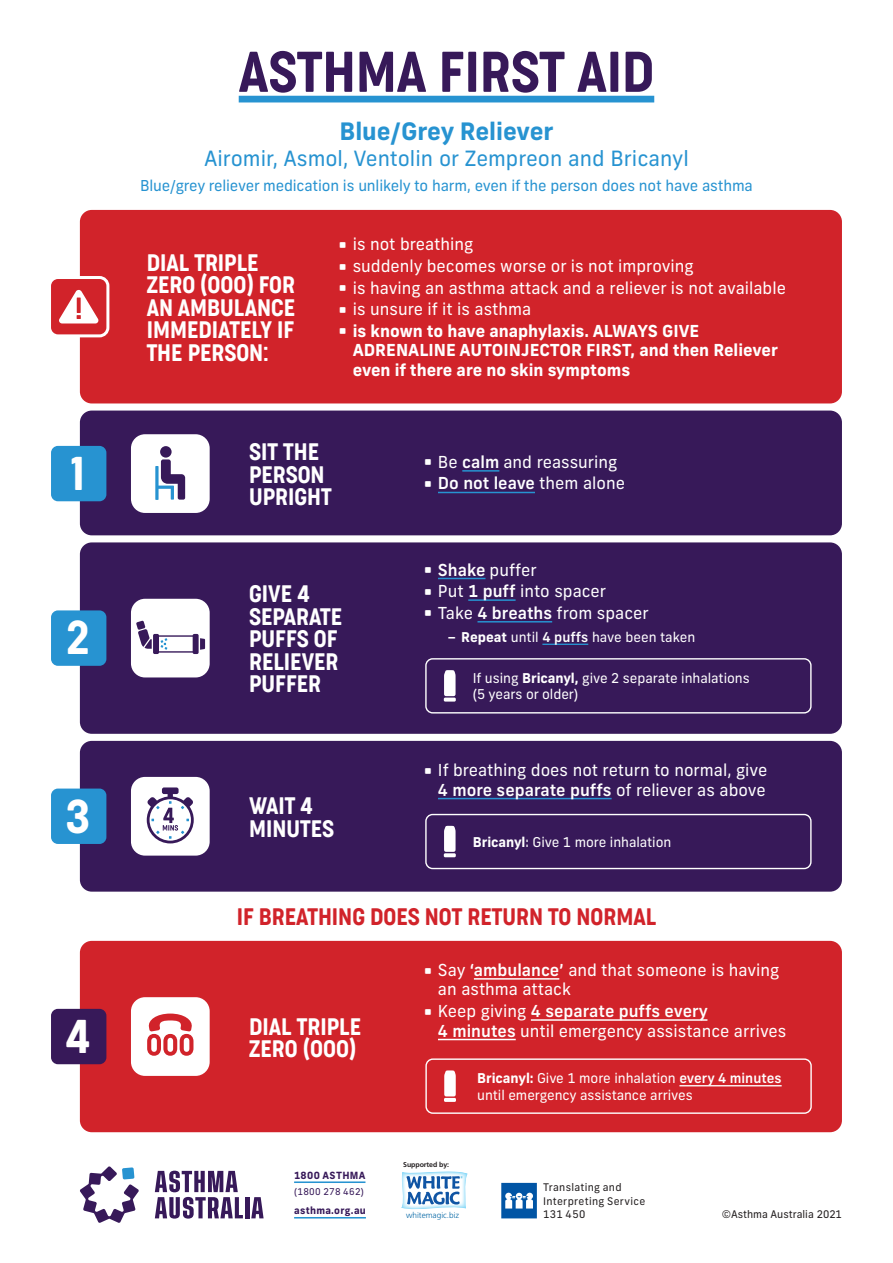
<style>
.page{position:relative;width:893px;height:1263px;background:#fff}
.page>*{position:absolute;margin:0;border:0;box-sizing:border-box;transform-origin:0 0}
.t1{font:300 54px "Cocogoose Condensed";color:#371959}
.t2{font:300 44.7px "Cocogoose Condensed";color:#fff}
.t3{font:700 24px "Frank New";color:#2793d1}
.Heading_1{font:300 22.5px/22.5px "Cocogoose Condensed";color:#fff}
.t4{font:300 22.5px "Cocogoose Condensed";color:#d1232a}
.t5{font:21px "Frank New";color:#2793d1}
.t6{font:16.5px/19.5px "Frank New";color:#fff}
.t7{font:700 16.5px/19.5px "Frank New";color:#fff}
.t8{font:500 16.5px "Frank New";color:#fff}
.t9{font:15px "Frank New";letter-spacing:-.01em;color:#2793d1}
.t10{font:13.5px/16.5px "Frank New";letter-spacing:-.005em;color:#fff}
.t11{font:10.5px/13.5px "Frank New";letter-spacing:.025em;color:#231f20}
.t12{font:10.5px "Frank New";color:#231f20}
.t13{font:700 9.9px "Frank New";letter-spacing:.035em;color:#371959}
.t14{font:9.3px "Frank New";letter-spacing:.035em;color:#371959}
.t15{font:300 8.25px "Frutiger LT Std";color:#0065a4}
.t16{font:700 7.05px "Frutiger LT Std";letter-spacing:-.01em;color:#231f20}
.s1{font-weight:500}
.s2{font-weight:400}
.s3{font-weight:700}
</style>
<div class="page">
<svg style="left:401px;top:1171px;width:67px;height:39px"></svg>
<svg style="left:501px;top:1183px;width:36px;height:35px"></svg>
<svg style="left:155px;top:1171px;width:88px;height:47px"></svg>
<hr style="left:245px;top:1197px;width:4px;height:21px;background:#371959">
<svg style="left:251px;top:1197px;width:13px;height:21px"></svg>
<svg style="left:80px;top:1166px;width:59px;height:57px"></svg>
<hr style="left:294px;top:1181px;width:71px;height:2px;background:#2793d1">
<hr style="left:294px;top:1217px;width:72px;height:1px;background:#2793d1">
<div style="left:80px;top:210px;width:762px;height:193px;background:#d1232a;border-radius:12px"></div>
<div style="left:50px;top:277px;width:58px;height:59px;background:#d1232a;border-radius:8px"></div>
<div style="left:48px;top:276px;width:61px;height:61px;border:3px solid #fff;border-radius:8px"></div>
<svg style="left:59px;top:290px;width:40px;height:33px"></svg>
<svg style="left:77px;top:298px;width:4px;height:15px"></svg>
<div style="left:239px;top:96px;width:415px;height:6px;background:#2793d1"></div>
<div style="left:80px;top:741px;width:762px;height:151px;background:#371959;border-radius:12px"></div>
<div style="left:131px;top:777px;width:79px;height:79px;background:#fff;border-radius:14px"></div>
<svg style="left:147px;top:787px;width:47px;height:56px"></svg>
<div style="left:51px;top:788px;width:55px;height:56px;background:#2793d1;border-radius:7px"></div>
<hr style="left:438px;top:798px;width:174px;height:1px;background:#2793d1">
<div style="left:425px;top:814px;width:387px;height:55px;border:1px solid #fff;border-radius:7px"></div>
<svg style="left:444px;top:826px;width:12px;height:26px"></svg>
<svg style="left:444px;top:853px;width:12px;height:4px"></svg>
<div style="left:80px;top:941px;width:762px;height:191px;background:#d1232a;border-radius:12px"></div>
<div style="left:131px;top:997px;width:79px;height:79px;background:#fff;border-radius:14px"></div>
<svg style="left:147px;top:1013px;width:46px;height:43px"></svg>
<div style="left:51px;top:1009px;width:55px;height:55px;background:#371959;border-radius:7px"></div>
<hr style="left:474px;top:978px;width:85px;height:2px;background:#fff">
<hr style="left:531px;top:1019px;width:176px;height:2px;background:#fff">
<hr style="left:438px;top:1039px;width:78px;height:1px;background:#fff">
<hr style="left:679px;top:1085px;width:103px;height:1px;background:#fff">
<div style="left:425px;top:1058px;width:387px;height:56px;border:1px solid #fff;border-radius:7px"></div>
<svg style="left:444px;top:1070px;width:12px;height:26px"></svg>
<svg style="left:444px;top:1098px;width:12px;height:4px"></svg>
<div style="left:80px;top:542px;width:762px;height:192px;background:#371959;border-radius:12px"></div>
<div style="left:51px;top:610px;width:55px;height:56px;background:#2793d1;border-radius:7px"></div>
<hr style="left:438px;top:578px;width:47px;height:1px;background:#2793d1">
<hr style="left:468px;top:599px;width:48px;height:2px;background:#2793d1">
<hr style="left:477px;top:621px;width:75px;height:1px;background:#2793d1">
<hr style="left:542px;top:644px;width:46px;height:1px;background:#2793d1">
<div style="left:425px;top:658px;width:387px;height:55px;border:1px solid #fff;border-radius:7px"></div>
<svg style="left:444px;top:670px;width:12px;height:26px"></svg>
<svg style="left:444px;top:698px;width:12px;height:4px"></svg>
<div style="left:131px;top:599px;width:79px;height:78px;background:#fff;border-radius:14px"></div>
<svg style="left:136px;top:621px;width:69px;height:32px"></svg>
<div style="left:80px;top:411px;width:762px;height:124px;background:#371959;border-radius:12px"></div>
<hr style="left:462px;top:470px;width:37px;height:2px;background:#2793d1">
<hr style="left:438px;top:492px;width:97px;height:1px;background:#2793d1">
<div style="left:51px;top:446px;width:55px;height:55px;background:#2793d1;border-radius:7px"></div>
<div style="left:131px;top:434px;width:79px;height:79px;background:#fff;border-radius:14px"></div>
<div style="left:160px;top:446px;width:12px;height:12px;background:#371959;border-radius:50%"></div>
<svg style="left:155px;top:459px;width:30px;height:41px"></svg>
<p class="t1" style="left:239px;top:35px;width:417px">ASTHMA FIRST AID</p>
<p class="t3" style="left:339px;top:116px;width:216px">Blue/Grey Reliever</p>
<p class="t5" style="left:204px;top:145px;width:486px">Airomir, Asmol, Ventolin or Zempreon and Bricanyl</p>
<p class="t9" style="left:140px;top:176px;width:614px">Blue/grey reliever medication is unlikely to harm, even if the person does not have asthma</p>
<p class="Heading_1" style="left:147px;top:251px;width:150px">DIAL TRIPLE<br>ZERO (000) FOR<br>AN AMBULANCE<br>IMMEDIATELY IF<br>THE PERSON:</p>
<p class="t6" style="left:353px;top:234px;width:122px">is not breathing</p>
<p class="t6" style="left:353px;top:256px;width:342px">suddenly becomes worse or is not improving</p>
<p class="t6" style="left:353px;top:278px;width:435px">is having an asthma attack and a reliever is not available</p>
<p class="t6" style="left:353px;top:299px;width:180px">is unsure if it is asthma</p>
<p class="t7" style="left:353px;top:321px;width:427px">is known to have anaphylaxis. ALWAYS GIVE<br>ADRENALINE AUTOINJECTOR FIRST, and then Reliever even if there are no skin symptoms</p>
<p class="t2" style="left:71px;top:443px;width:15px">1</p>
<p class="Heading_1" style="left:249px;top:441px;width:84px">SIT THE<br>PERSON<br>UPRIGHT</p>
<p class="t6" style="left:438px;top:452px;width:181px">Be <span class="s1">calm</span> and reassuring</p>
<p class="t8" style="left:438px;top:473px;width:188px">Do not leave <span class="s2">them alone</span></p>
<p class="t2" style="left:66px;top:607px;width:26px">2</p>
<p class="Heading_1" style="left:249px;top:583px;width:95px">GIVE 4<br>SEPARATE<br>PUFFS OF<br>RELIEVER<br>PUFFER</p>
<p class="t6" style="left:438px;top:560px;width:100px"><span class="s1">Shake</span> puffer</p>
<p class="t6" style="left:438px;top:581px;width:170px">Put <span class="s1">1 puff</span> into spacer</p>
<p class="t6" style="left:438px;top:603px;width:212px">Take <span class="s1">4 breaths</span> from spacer</p>
<p class="t10" style="left:447px;top:628px;width:249px"><span class="s1">–</span> <span class="s3">Repeat</span> until <span class="s1">4 puffs</span> have been taken</p>
<p class="t10" style="left:473px;top:669px;width:278px">If using <span class="s3">Bricanyl,</span> give 2 separate inhalations (5 years or older)</p>
<p class="t2" style="left:66px;top:785px;width:25px">3</p>
<p class="Heading_1" style="left:249px;top:795px;width:65px">WAIT 4</p>
<p class="Heading_1" style="left:249px;top:817px;width:86px">MINUTES</p>
<p class="t6" style="left:438px;top:760px;width:331px">If breathing does not return to normal, give<br><span class="s1">4 more separate puffs</span> of reliever as above</p>
<p class="t10" style="left:473px;top:833px;width:200px"><span class="s3">Bricanyl</span>: Give 1 more inhalation</p>
<p class="t4" style="left:237px;top:901px;width:421px">IF BREATHING DOES NOT RETURN TO NORMAL</p>
<p class="t2" style="left:66px;top:1006px;width:26px">4</p>
<p class="Heading_1" style="left:249px;top:1015px;width:113px">DIAL TRIPLE</p>
<p class="Heading_1" style="left:249px;top:1037px;width:109px">ZERO (000)</p>
<p class="t6" style="left:438px;top:960px;width:343px">Say <span class="s1">‘ambulance’</span> and that someone is having an asthma attack</p>
<p class="t6" style="left:438px;top:1001px;width:350px">Keep giving <span class="s1">4 separate puffs every<br>4 minutes</span> until emergency assistance arrives</p>
<p class="t10" style="left:477px;top:1070px;width:306px"><span class="s3">Bricanyl:</span> Give 1 more inhalation <span class="s1">every 4 minutes </span>until emergency assistance arrives</p>
<p class="t16" style="left:403px;top:1161px;width:48px">Supported by:</p>
<p class="t13" style="left:294px;top:1168px;width:73px">1800 ASTHMA</p>
<p class="t14" style="left:294px;top:1185px;width:71px">(1800 278 462)</p>
<p class="t13" style="left:294px;top:1204px;width:73px">asthma.org.au</p>
<p class="t12" style="left:722px;top:1208px;width:122px">©Asthma Australia 2021</p>
<p class="t11" style="left:543px;top:1180px;width:104px">Translating and<br>Interpreting Service<br>131 450</p>
<p class="t15" style="left:406px;top:1210px;width:55px">whitemagic.biz</p>
</div>
